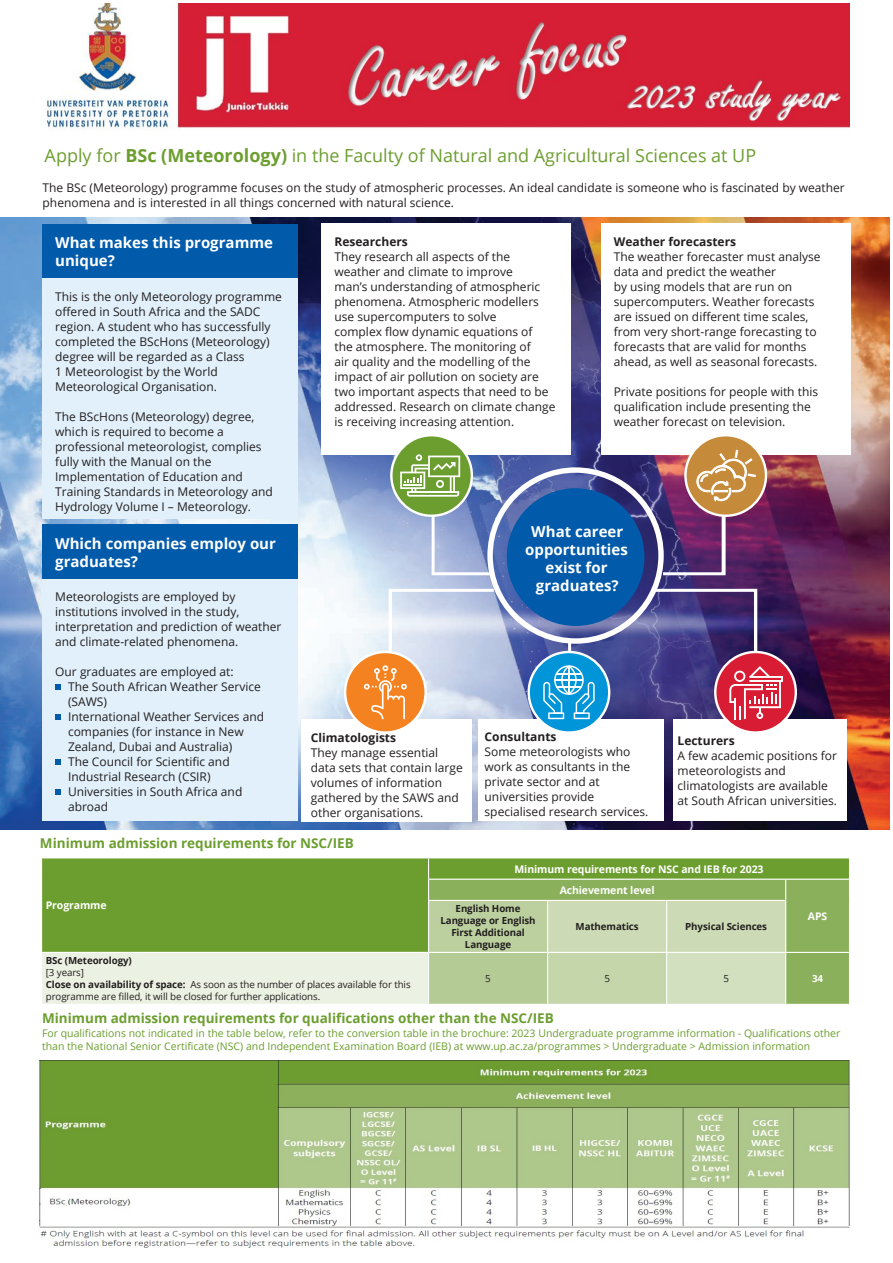
<style>
.page{position:relative;width:893px;height:1263px;background:#fff}
.page>*{position:absolute;margin:0;border:0;box-sizing:border-box;transform-origin:0 0}
.t1{font:18px "Open Sans";color:#6c9e2f}
.t2{font:700 15px/18px "Open Sans";color:#fff}
.t3{font:700 13.5px "Open Sans";color:#6c9e2f}
.t4{font:12px/15px "Open Sans";color:#231f20}
.t5{font:700 12px "Open Sans";color:#231f20}
.t6{font:10.5px/12.6px "Open Sans";color:#6c9e2f}
.t7{font:700 10.5px/21.3px "Open Sans";letter-spacing:-.01em;color:#fff}
.t8{font:9.75px/12px "Open Sans";letter-spacing:-.01em;color:#231f20}
.t9{font:700 9.75px/12px "Open Sans";letter-spacing:-.01em;color:#231f20;text-align:center}
.t10{font:700 9.75px "Open Sans";color:#fff}
.s1{font-weight:700}
</style>
<div class="page">
<img style="left:0;top:218px;width:890px;height:612px">
<div style="left:564px;top:638px;width:17px;height:47px;background:#231f20;opacity:.25"></div>
<hr style="left:568px;top:642px;width:3px;height:33px;background:#fff">
<div style="left:428px;top:470px;width:73px;height:115px;background:#231f20;opacity:.25"></div>
<div style="left:675px;top:470px;width:61px;height:115px;background:#231f20;opacity:.25"></div>
<div style="left:398px;top:585px;width:106px;height:115px;background:#231f20;opacity:.25"></div>
<div style="left:42px;top:858px;width:807px;height:94px;background:#6c9e2f"></div>
<div style="left:429px;top:880px;width:420px;height:124px;background:#8bb05b"></div>
<div style="left:429px;top:900px;width:119px;height:52px;background:#bcd09f"></div>
<div style="left:42px;top:952px;width:387px;height:52px;background:#ecf2e3"></div>
<div style="left:429px;top:952px;width:119px;height:52px;background:#b5cb95"></div>
<div style="left:548px;top:952px;width:119px;height:52px;background:#c4d6aa"></div>
<div style="left:667px;top:952px;width:119px;height:52px;background:#d2e0c0"></div>
<hr style="left:428px;top:878px;width:120px;height:2px;background:#fff">
<svg style="left:428px;top:858px;width:1px;height:42px"></svg>
<hr style="left:548px;top:878px;width:119px;height:2px;background:#fff">
<hr style="left:667px;top:878px;width:119px;height:2px;background:#fff">
<hr style="left:786px;top:878px;width:64px;height:2px;background:#fff">
<svg style="left:548px;top:880px;width:238px;height:72px;background:#b9cf9c"></svg>
<hr style="left:428px;top:900px;width:120px;height:1px;background:#fff">
<hr style="left:428px;top:901px;width:1px;height:51px;background:#fff">
<hr style="left:548px;top:900px;width:119px;height:1px;background:#fff">
<hr style="left:547px;top:901px;width:1px;height:51px;background:#fff">
<hr style="left:667px;top:900px;width:119px;height:1px;background:#fff">
<hr style="left:666px;top:901px;width:1px;height:51px;background:#fff">
<hr style="left:785px;top:901px;width:1px;height:51px;background:#fff">
<hr style="left:41px;top:952px;width:388px;height:1px;background:#fff">
<hr style="left:429px;top:952px;width:119px;height:1px;background:#fff">
<hr style="left:548px;top:952px;width:119px;height:1px;background:#fff">
<hr style="left:667px;top:952px;width:119px;height:1px;background:#fff">
<hr style="left:786px;top:952px;width:64px;height:1px;background:#fff">
<hr style="left:428px;top:953px;width:1px;height:51px;background:#fff">
<hr style="left:547px;top:953px;width:1px;height:51px;background:#fff">
<hr style="left:666px;top:953px;width:1px;height:51px;background:#fff">
<hr style="left:785px;top:953px;width:1px;height:51px;background:#fff">
<div style="left:43px;top:224px;width:255px;height:55px;background:#015aaa"></div>
<div style="left:43px;top:279px;width:255px;height:240px;background:#e1f0fa"></div>
<div style="left:43px;top:524px;width:255px;height:55px;background:#015aaa"></div>
<div style="left:43px;top:579px;width:255px;height:242px;background:#e1f0fa"></div>
<svg style="left:55px;top:684px;width:6px;height:6px"></svg>
<svg style="left:55px;top:714px;width:6px;height:6px"></svg>
<svg style="left:55px;top:759px;width:6px;height:6px"></svg>
<svg style="left:55px;top:789px;width:6px;height:6px"></svg>
<div style="left:322px;top:224px;width:249px;height:231px;background:#fff"></div>
<div style="left:301px;top:720px;width:170px;height:102px;background:#fff"></div>
<div style="left:601px;top:224px;width:249px;height:231px;background:#fff"></div>
<div style="left:478px;top:720px;width:186px;height:101px;background:#fff"></div>
<div style="left:673px;top:720px;width:173px;height:101px;background:#fff"></div>
<div style="left:507px;top:488px;width:137px;height:138px;background:#015aaa;border-radius:50%"></div>
<div style="left:681px;top:431px;width:94px;height:94px;background:#231f20;opacity:.25"></div>
<svg style="left:685px;top:435px;width:81px;height:81px"></svg>
<div style="left:711px;top:647px;width:94px;height:95px;background:#231f20;opacity:.25"></div>
<svg style="left:715px;top:652px;width:81px;height:80px"></svg>
<div style="left:387px;top:431px;width:94px;height:94px;background:#231f20;opacity:.25"></div>
<svg style="left:391px;top:435px;width:81px;height:81px"></svg>
<div style="left:341px;top:647px;width:94px;height:95px;background:#231f20;opacity:.25"></div>
<div style="left:345px;top:652px;width:81px;height:80px;background:#f58220;border-radius:50%"></div>
<div style="left:524px;top:647px;width:94px;height:95px;background:#231f20;opacity:.25"></div>
<div style="left:529px;top:652px;width:80px;height:80px;background:#0095d9;border-radius:50%"></div>
<div style="left:527px;top:651px;width:83px;height:83px;border:2px solid #fff;border-radius:50%"></div>
<svg style="left:659px;top:450px;width:97px;height:127px;background:#946170"></svg>
<svg style="left:543px;top:665px;width:52px;height:54px"></svg>
<svg style="left:400px;top:454px;width:94px;height:123px;background:#95aead"></svg>
<svg style="left:652px;top:587px;width:131px;height:132px;background:#6d437a"></svg>
<svg style="left:364px;top:587px;width:133px;height:132px"></svg>
<img style="left:46px;top:4px;width:803px;height:126px">
<img style="left:40px;top:1060px;width:809px;height:188px">
<h1 class="t1" style="left:45px;top:143px;width:713px">Apply for <span class="s1">BSc (Meteorology)</span> in the Faculty of Natural and Agricultural Sciences at UP</h1>
<p class="t4" style="left:43px;top:180px;width:804px">The BSc (Meteorology) programme focuses on the study of atmospheric processes. An ideal candidate is someone who is fascinated by weather phenomena and is interested in all things concerned with natural science.</p>
<p class="t5" style="left:334px;top:233px;width:75px">Researchers</p>
<p class="t4" style="left:334px;top:248px;width:223px">They research all aspects of the weather and climate to improve<br>man’s understanding of atmospheric phenomena. Atmospheric modellers use supercomputers to solve<br>complex flow dynamic equations of<br>the atmosphere. The monitoring of<br>air quality and the modelling of the impact of air pollution on society are two important aspects that need to be addressed. Research on climate change is receiving increasing attention.</p>
<p class="t5" style="left:614px;top:233px;width:124px">Weather forecasters</p>
<p class="t4" style="left:614px;top:248px;width:208px">The weather forecaster must analyse data and predict the weather<br>by using models that are run on supercomputers. Weather forecasts are issued on different time scales, from very short-range forecasting to forecasts that are valid for months ahead, as well as seasonal forecasts.</p>
<p class="t4" style="left:614px;top:383px;width:206px">Private positions for people with this qualification include presenting the weather forecast on television.</p>
<p class="t2" style="left:55px;top:233px;width:219px">What makes this programme unique?</p>
<p class="t4" style="left:55px;top:288px;width:228px">This is the only Meteorology programme offered in South Africa and the SADC region. A student who has successfully completed the BScHons (Meteorology) degree will be regarded as a Class<br>1 Meteorologist by the World Meteorological Organisation.</p>
<p class="t4" style="left:55px;top:408px;width:219px">The BScHons (Meteorology) degree, which is required to become a professional meteorologist, complies fully with the Manual on the Implementation of Education and Training Standards in Meteorology and Hydrology Volume I – Meteorology.</p>
<p class="t2" style="left:55px;top:534px;width:222px">Which companies employ our graduates?</p>
<p class="t4" style="left:55px;top:589px;width:228px">Meteorologists are employed by institutions involved in the study, interpretation and prediction of weather and climate-related phenomena.</p>
<p class="t4" style="left:68px;top:664px;width:198px;text-indent:-13px">Our graduates are employed at:<br>The South African Weather Service (SAWS)<br>International Weather Services and companies (for instance in New<br>Zealand, Dubai and Australia)<br>The Council for Scientific and<br>Industrial Research (CSIR)<br>Universities in South Africa and abroad</p>
<p class="t3" style="left:40px;top:834px;width:315px">Minimum admission requirements for NSC/IEB</p>
<p class="t2" style="left:525px;top:522px;width:104px;text-align:center">What career opportunities exist for graduates?</p>
<p class="t5" style="left:485px;top:728px;width:73px">Consultants</p>
<p class="t4" style="left:485px;top:744px;width:165px">Some meteorologists who work as consultants in the private sector and at universities provide specialised research services.</p>
<p class="t5" style="left:311px;top:729px;width:87px">Climatologists</p>
<p class="t4" style="left:311px;top:745px;width:153px">They manage essential data sets that contain large volumes of information gathered by the SAWS and other organisations.</p>
<p class="t5" style="left:678px;top:732px;width:59px">Lecturers</p>
<p class="t4" style="left:678px;top:748px;width:161px">A few academic positions for meteorologists and climatologists are available at South African universities.</p>
<p class="t7" style="left:46px;top:894px;width:62px">Programme</p>
<p class="t7" style="left:560px;top:858px;width:205px;text-indent:-45px">Minimum requirements for NSC and IEB for 2023<br>Achievement level</p>
<p class="t9" style="left:440px;top:902px;width:97px">English Home<br>Language or English<br>First Additional<br>Language</p>
<p class="t9" style="left:576px;top:920px;width:65px">Mathematics</p>
<p class="t9" style="left:685px;top:920px;width:83px">Physical Sciences</p>
<p class="t7" style="left:808px;top:905px;width:21px">APS</p>
<p class="t9" style="left:46px;top:954px;width:88px">BSc (Meteorology)</p>
<p class="t8" style="left:46px;top:966px;width:366px">[3 years]<br><span class="s1">Close on availability of space:</span> As soon as the number of places available for this programme are filled, it will be closed for further applications.</p>
<p class="t8" style="left:485px;top:972px;width:7px">5</p>
<p class="t8" style="left:604px;top:972px;width:7px">5</p>
<p class="t8" style="left:723px;top:972px;width:7px">5</p>
<p class="t10" style="left:812px;top:972px;width:13px">34</p>
<p class="t3" style="left:42px;top:1008px;width:513px">Minimum admission requirements for qualifications other than the NSC/IEB</p>
<p class="t6" style="left:42px;top:1027px;width:800px">For qualifications not indicated in the table below, refer to the conversion table in the brochure: 2023 Undergraduate programme information - Qualifications other than the National Senior Certificate (NSC) and Independent Examination Board (IEB) at www.up.ac.za/programmes &gt; Undergraduate &gt; Admission information</p>
</div>
